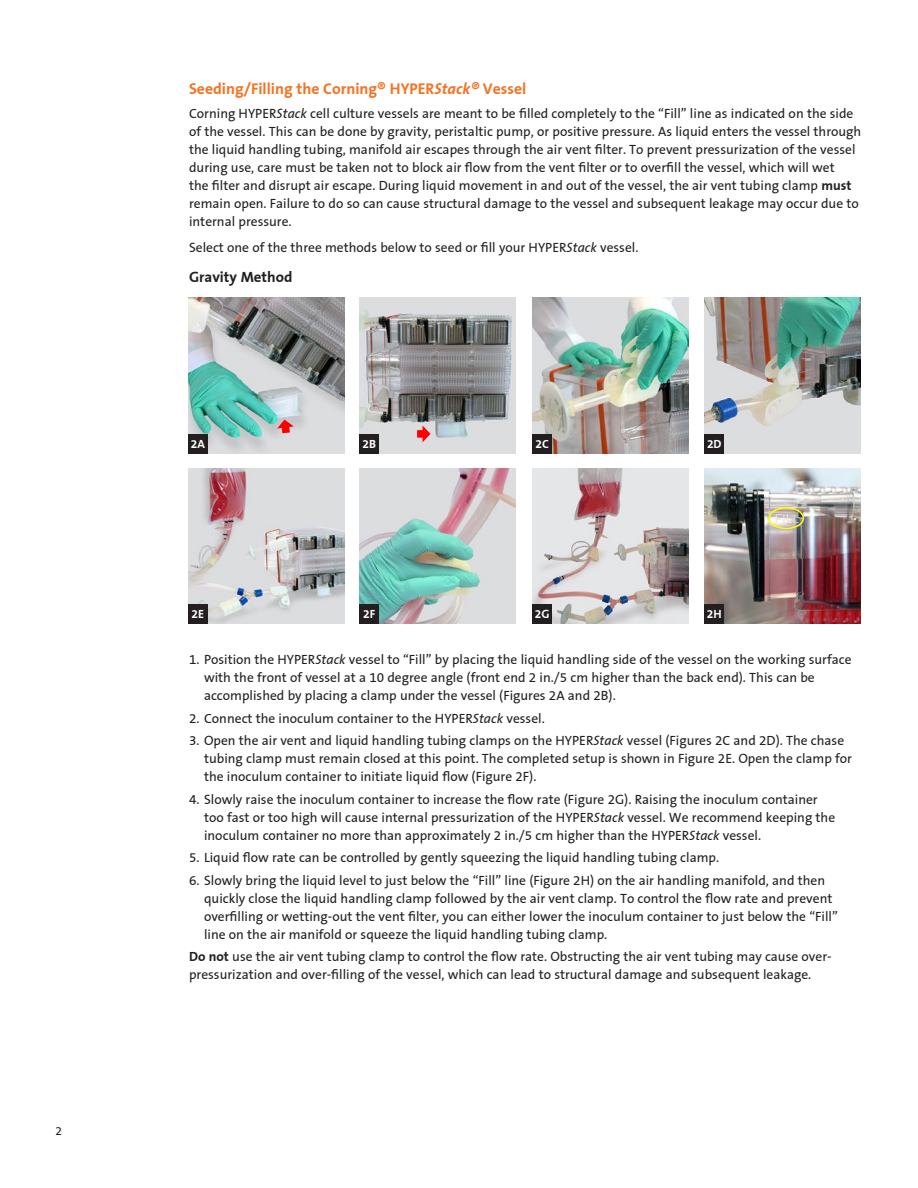
<style>
.page{position:relative;width:918px;height:1188px;background:#fff}
.page>*{position:absolute;margin:0;border:0;box-sizing:border-box;transform-origin:0 0}
.A_Head{font:700 15.75px "Corning Sans";color:#f47325}
.A_Head-2{font:700 15px "Corning Sans";color:#231f20}
.Numlist{font:13.5px/18px "Corning Sans";color:#231f20}
.Body{font:13.5px/18px "Corning Sans";color:#231f20}
.Fig_No_in_box{font:700 12px "Corning Sans";color:#fff}
.t1{font:12px "Corning Sans";color:#231f20}
.s1{font-style:italic}
.s2{font-weight:700}
</style>
<div class="page">
<img style="left:188px;top:298px;width:156px;height:156px">
<svg style="left:277px;top:418px;width:17px;height:23px"></svg>
<img style="left:360px;top:298px;width:156px;height:156px">
<svg style="left:423px;top:426px;width:7px;height:16px"></svg>
<div style="left:417px;top:430px;width:7px;height:8px;background:#f00"></div>
<img style="left:532px;top:298px;width:156px;height:156px">
<img style="left:705px;top:298px;width:156px;height:156px">
<img style="left:188px;top:468px;width:156px;height:156px">
<img style="left:532px;top:468px;width:156px;height:156px">
<img style="left:360px;top:468px;width:156px;height:156px">
<div style="left:360px;top:434px;width:19px;height:20px;background:#231f20"></div>
<div style="left:188px;top:434px;width:20px;height:20px;background:#231f20"></div>
<div style="left:532px;top:434px;width:20px;height:20px;background:#231f20"></div>
<div style="left:705px;top:434px;width:19px;height:20px;background:#231f20"></div>
<div style="left:188px;top:604px;width:20px;height:20px;background:#231f20"></div>
<div style="left:532px;top:604px;width:20px;height:20px;background:#231f20"></div>
<div style="left:360px;top:604px;width:19px;height:20px;background:#231f20"></div>
<img style="left:705px;top:468px;width:156px;height:156px">
<div style="left:768px;top:507px;width:36px;height:22px;border:2px solid #ff0;border-radius:50%"></div>
<div style="left:705px;top:604px;width:19px;height:20px;background:#231f20"></div>
<p class="t1" style="left:56px;top:1124px;width:8px">2</p>
<p class="A_Head" style="left:189px;top:80px;width:339px">Seeding/Filling the Corning® HYPER<span class="s1">Stack®</span> Vessel</p>
<p class="Body" style="left:189px;top:105px;width:674px">Corning HYPER<span class="s1">Stack</span> cell culture vessels are meant to be filled completely to the “Fill” line as indicated on the side of the vessel. This can be done by gravity, peristaltic pump, or positive pressure. As liquid enters the vessel through the liquid handling tubing, manifold air escapes through the air vent filter. To prevent pressurization of the vessel during use, care must be taken not to block air flow from the vent filter or to overfill the vessel, which will wet<br>the filter and disrupt air escape. During liquid movement in and out of the vessel, the air vent tubing clamp <span class="s2">must </span>remain open. Failure to do so can cause structural damage to the vessel and subsequent leakage may occur due to internal pressure.</p>
<p class="Body" style="left:189px;top:238px;width:451px">Select one of the three methods below to seed or fill your HYPER<span class="s1">Stack</span> vessel.</p>
<p class="A_Head-2" style="left:189px;top:268px;width:105px">Gravity Method</p>
<p class="Fig_No_in_box" style="left:191px;top:437px;width:16px">2A</p>
<p class="Fig_No_in_box" style="left:363px;top:437px;width:15px">2B</p>
<p class="Fig_No_in_box" style="left:536px;top:437px;width:15px">2C</p>
<p class="Fig_No_in_box" style="left:707px;top:437px;width:16px">2D</p>
<p class="Fig_No_in_box" style="left:192px;top:607px;width:14px">2E</p>
<p class="Fig_No_in_box" style="left:363px;top:607px;width:14px">2F</p>
<p class="Fig_No_in_box" style="left:535px;top:607px;width:16px">2G</p>
<p class="Fig_No_in_box" style="left:707px;top:607px;width:16px">2H</p>
<p class="Numlist" style="left:204px;top:651px;width:649px;text-indent:-15px">1. Position the HYPER<span class="s1">Stack</span> vessel to “Fill” by placing the liquid handling side of the vessel on the working surface with the front of vessel at a 10 degree angle (front end 2 in./5 cm higher than the back end). This can be accomplished by placing a clamp under the vessel (Figures 2A and 2B).</p>
<p class="Numlist" style="left:189px;top:709px;width:357px">2. Connect the inoculum container to the HYPER<span class="s1">Stack</span> vessel.</p>
<p class="Numlist" style="left:204px;top:732px;width:650px;text-indent:-15px">3. Open the air vent and liquid handling tubing clamps on the HYPER<span class="s1">Stack</span> vessel (Figures 2C and 2D). The chase tubing clamp must remain closed at this point. The completed setup is shown in Figure 2E. Open the clamp for the inoculum container to initiate liquid flow (Figure 2F).</p>
<p class="Numlist" style="left:204px;top:790px;width:633px;text-indent:-15px">4. Slowly raise the inoculum container to increase the flow rate (Figure 2G). Raising the inoculum container too fast or too high will cause internal pressurization of the HYPER<span class="s1">Stack</span> vessel. We recommend keeping the inoculum container no more than approximately 2 in./5 cm higher than the HYPER<span class="s1">Stack</span> vessel.</p>
<p class="Numlist" style="left:189px;top:849px;width:532px">5. Liquid flow rate can be controlled by gently squeezing the liquid handling tubing clamp.</p>
<p class="Numlist" style="left:204px;top:871px;width:635px;text-indent:-15px">6. Slowly bring the liquid level to just below the “Fill” line (Figure 2H) on the air handling manifold, and then quickly close the liquid handling clamp followed by the air vent clamp. To control the flow rate and prevent overfilling or wetting-out the vent filter, you can either lower the inoculum container to just below the “Fill” line on the air manifold or squeeze the liquid handling tubing clamp.</p>
<p class="Body" style="left:189px;top:948px;width:644px"><span class="s2">Do not</span> use the air vent tubing clamp to control the flow rate. Obstructing the air vent tubing may cause over&shy;pressurization and over-filling of the vessel, which can lead to structural damage and subsequent leakage.</p>
</div>
